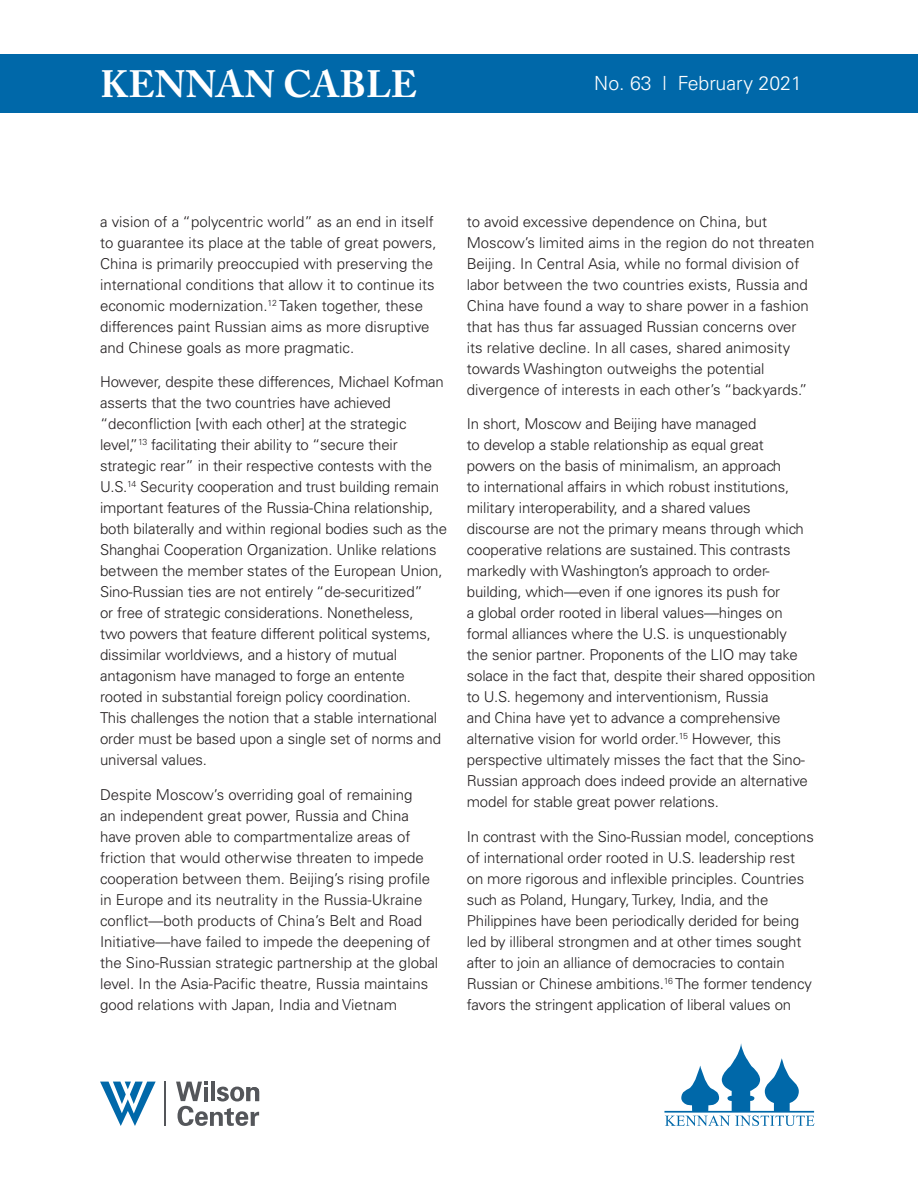
<style>
.page{position:relative;width:918px;height:1188px;background:#fff}
.page>*{position:absolute;margin:0;border:0;box-sizing:border-box;transform-origin:0 0}
.t1{font:700 37.8px "Adobe Caslon Pro";letter-spacing:.005em;color:#fff}
.t2{font:300 19.5px "Univers LT Std";color:#fff}
.t3{font:300 15px/21px "Univers LT Std";letter-spacing:-.01em;color:#231f20}
</style>
<div class="page">
<div style="left:0;top:54px;width:918px;height:59px;background:#0068a9"></div>
<svg style="left:664px;top:1043px;width:151px;height:83px"></svg>
<hr style="left:164px;top:1082px;width:2px;height:44px;background:#54565a">
<svg style="left:176px;top:1082px;width:83px;height:44px"></svg>
<svg style="left:100px;top:1082px;width:56px;height:44px"></svg>
<h1 class="t1" style="left:100px;top:62px;width:318px">KENNAN CABLE</h1>
<h2 class="t2" style="left:594px;top:72px;width:209px">No. 63 l February 2021</h2>
<p class="t3" style="left:100px;top:211px;width:338px">a vision of a “polycentric world” as an end in itself to guarantee its place at the table of great powers, China is primarily preoccupied with preserving the international conditions that allow it to continue its economic modernization.<sup>12</sup> Taken together, these differences paint Russian aims as more disruptive and Chinese goals as more pragmatic.</p>
<p class="t3" style="left:100px;top:372px;width:349px">However, despite these differences, Michael Kofman asserts that the two countries have achieved “deconfliction [with each other] at the strategic level,”<sup>13</sup> facilitating their ability to “secure their strategic rear” in their respective contests with the U.S.<sup>14</sup> Security cooperation and trust building remain important features of the Russia-China relationship, both bilaterally and within regional bodies such as the Shanghai Cooperation Organization. Unlike relations between the member states of the European Union, Sino-Russian ties are not entirely “de-securitized”<br>or free of strategic considerations. Nonetheless,<br>two powers that feature different political systems, dissimilar worldviews, and a history of mutual antagonism have managed to forge an entente rooted in substantial foreign policy coordination.<br>This challenges the notion that a stable international order must be based upon a single set of norms and universal values.</p>
<p class="t3" style="left:100px;top:784px;width:340px">Despite Moscow’s overriding goal of remaining<br>an independent great power, Russia and China have proven able to compartmentalize areas of friction that would otherwise threaten to impede cooperation between them. Beijing’s rising profile in Europe and its neutrality in the Russia-Ukraine conflict—both products of China’s Belt and Road Initiative—have failed to impede the deepening of the Sino-Russian strategic partnership at the global level. In the Asia-Pacific theatre, Russia maintains good relations with Japan, India and Vietnam</p>
<p class="t3" style="left:467px;top:211px;width:349px">to avoid excessive dependence on China, but Moscow’s limited aims in the region do not threaten Beijing. In Central Asia, while no formal division of labor between the two countries exists, Russia and China have found a way to share power in a fashion that has thus far assuaged Russian concerns over its relative decline. In all cases, shared animosity towards Washington outweighs the potential divergence of interests in each other’s “backyards.”</p>
<p class="t3" style="left:467px;top:414px;width:350px">In short, Moscow and Beijing have managed<br>to develop a stable relationship as equal great powers on the basis of minimalism, an approach<br>to international affairs in which robust institutions, military interoperability, and a shared values discourse are not the primary means through which cooperative relations are sustained. This contrasts markedly with Washington’s approach to order&shy;building, which—even if one ignores its push for<br>a global order rooted in liberal values—hinges on formal alliances where the U.S. is unquestionably<br>the senior partner. Proponents of the LIO may take solace in the fact that, despite their shared opposition to U.S. hegemony and interventionism, Russia<br>and China have yet to advance a comprehensive alternative vision for world order.<sup>15</sup> However, this perspective ultimately misses the fact that the Sino-Russian approach does indeed provide an alternative model for stable great power relations.</p>
<p class="t3" style="left:467px;top:826px;width:349px">In contrast with the Sino-Russian model, conceptions of international order rooted in U.S. leadership rest on more rigorous and inflexible principles. Countries such as Poland, Hungary, Turkey, India, and the Philippines have been periodically derided for being led by illiberal strongmen and at other times sought after to join an alliance of democracies to contain Russian or Chinese ambitions.<sup>16</sup> The former tendency favors the stringent application of liberal values on</p>
</div>
